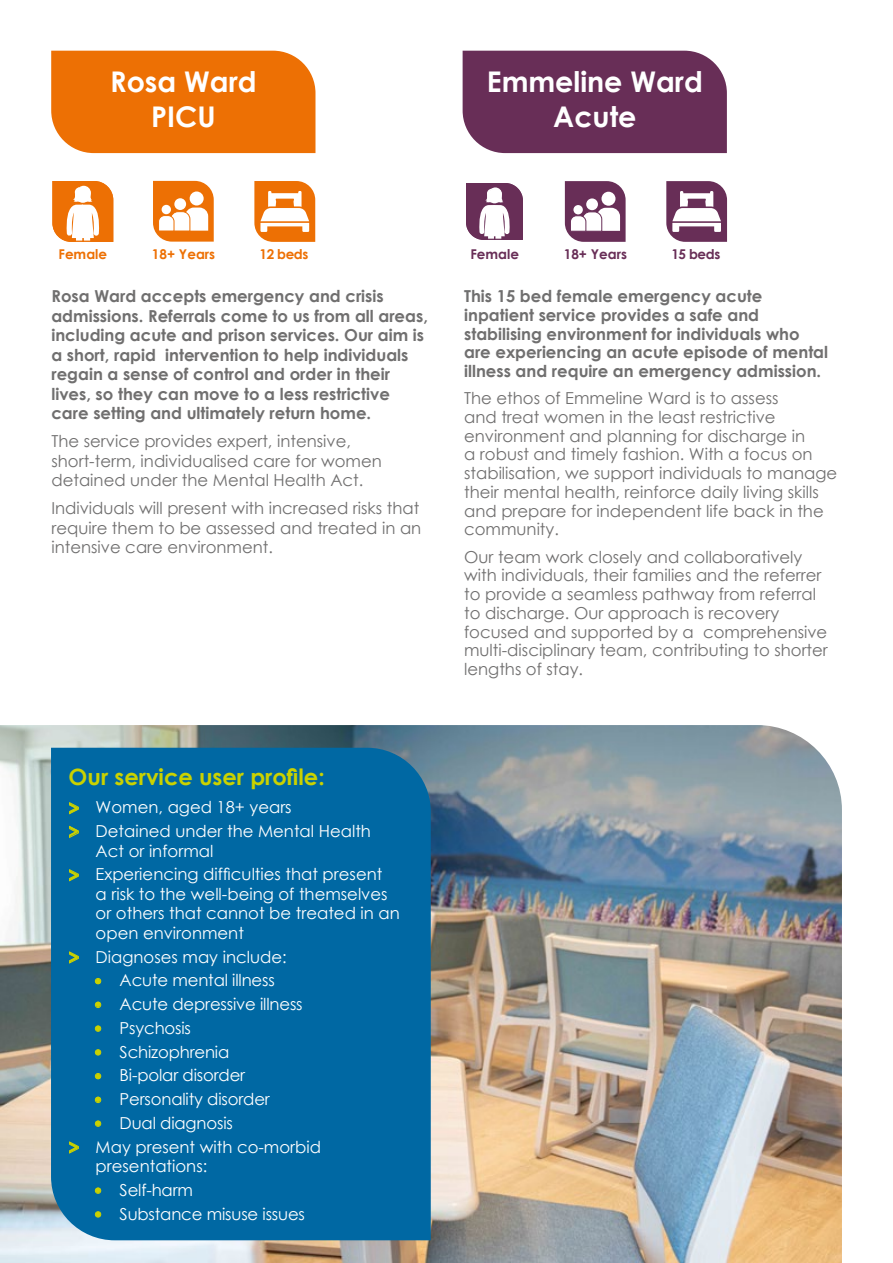
<style>
.page{position:relative;width:893px;height:1263px;background:#fff}
.page>*{position:absolute;margin:0;border:0;box-sizing:border-box;transform-origin:0 0}
.t1{font:700 28.5px/35.5px "Century Gothic";color:#fff;text-align:center}
.t2{font:700 22.5px "Century Gothic";color:#cad200}
.t3{font:16.5px/18.8px "Century Gothic";color:#706f6f}
.t4{font:700 16.5px/19.5px "Century Gothic";color:#706f6f}
.t5{font:16.5px/23.7px "Century Gothic";color:#fff}
.t6{font:700 13.5px "Century Gothic";color:#ed7004}
.t7{font:700 13.5px "Century Gothic";color:#682e57}
.s1{font-weight:700;font-size:18px;color:#cad200}
</style>
<div class="page">
<img style="left:0;top:725px;width:842px;height:538px">
<div style="left:51px;top:748px;width:380px;height:492px;background:#0068a3"></div>
<svg style="left:254px;top:181px;width:61px;height:61px"></svg>
<svg style="left:52px;top:181px;width:61px;height:61px"></svg>
<svg style="left:153px;top:181px;width:61px;height:61px"></svg>
<div style="left:162px;top:205px;width:9px;height:9px;background:#fff;border-radius:50%"></div>
<div style="left:51px;top:51px;width:264px;height:102px;background:#ed7004"></div>
<svg style="left:666px;top:181px;width:61px;height:61px"></svg>
<svg style="left:466px;top:183px;width:57px;height:57px"></svg>
<svg style="left:565px;top:181px;width:61px;height:61px"></svg>
<div style="left:573px;top:205px;width:10px;height:9px;background:#fff;border-radius:50%"></div>
<div style="left:463px;top:51px;width:264px;height:102px;background:#682e57"></div>
<h1 class="t1" style="left:110px;top:62px;width:148px">Rosa Ward<br>PICU</h1>
<h1 class="t1" style="left:67px;top:80px;width:194px">Acute Service</h1>
<h1 class="t1" style="left:487px;top:62px;width:218px">Emmeline Ward<br>Acute</h1>
<p class="t6" style="left:59px;top:244px;width:50px">Female</p>
<p class="t6" style="left:152px;top:244px;width:65px">18+ Years</p>
<p class="t6" style="left:260px;top:244px;width:50px">12 beds</p>
<p class="t4" style="left:51px;top:285px;width:378px">Rosa Ward accepts emergency and crisis admissions. Referrals come to us from all areas, including acute and prison services. Our aim is a short, rapid intervention to help individuals regain a sense of control and order in their lives, so they can move to a less restrictive care setting and ultimately return home.</p>
<p class="t3" style="left:51px;top:431px;width:332px;line-height:19.5px">The service provides expert, intensive, short-term, individualised care for women detained under the Mental Health Act.</p>
<p class="t3" style="left:51px;top:498px;width:371px;line-height:19.5px">Individuals will present with increased risks that require them to be assessed and treated in an intensive care environment.</p>
<h2 class="t2" style="left:69px;top:760px;width:258px">Our service user profile:</h2>
<p class="t5" style="left:69px;top:795px;width:304px"><span class="s1">&gt;</span> Women, aged 18+ years<br><span class="s1">&gt;</span> Detained under the Mental Health</p>
<p class="t5" style="left:69px;top:838px;width:315px;text-indent:27px">Act or informal<br><span class="s1">&gt;</span> Experiencing difficulties that present</p>
<p class="t5" style="left:96px;top:884px;width:306px;line-height:19.5px">a risk to the well-being of themselves or others that cannot be treated in an open environment</p>
<p class="t5" style="left:69px;top:944px;width:220px"><span class="s1">&gt;</span> Diagnoses may include:</p>
<p class="t5" style="left:93px;top:968px;width:184px"><span class="s1">•</span> Acute mental illness</p>
<p class="t5" style="left:93px;top:992px;width:211px"><span class="s1">•</span> Acute depressive illness</p>
<p class="t5" style="left:93px;top:1016px;width:100px"><span class="s1">•</span> Psychosis</p>
<p class="t5" style="left:93px;top:1039px;width:138px"><span class="s1">•</span> Schizophrenia</p>
<p class="t5" style="left:93px;top:1063px;width:154px"><span class="s1">•</span> Bi-polar disorder</p>
<p class="t5" style="left:93px;top:1087px;width:179px"><span class="s1">•</span> Personality disorder</p>
<p class="t5" style="left:69px;top:1111px;width:254px;text-indent:24px"><span class="s1">•</span> Dual diagnosis<br><span class="s1">&gt;</span> May present with co-morbid</p>
<p class="t5" style="left:96px;top:1154px;width:113px">presentations:</p>
<p class="t5" style="left:93px;top:1178px;width:102px"><span class="s1">•</span> Self-harm</p>
<p class="t5" style="left:93px;top:1201px;width:214px"><span class="s1">•</span> Substance misuse issues</p>
<p class="t7" style="left:470px;top:244px;width:50px">Female</p>
<p class="t7" style="left:564px;top:244px;width:65px">18+ Years</p>
<p class="t7" style="left:671px;top:244px;width:50px">15 beds</p>
<p class="t4" style="left:464px;top:286px;width:365px;line-height:18.8px">This 15 bed female emergency acute inpatient service provides a safe and stabilising environment for individuals who are experiencing an acute episode of mental illness and require an emergency admission.</p>
<p class="t3" style="left:464px;top:389px;width:375px">The ethos of Emmeline Ward is to assess<br>and treat women in the least restrictive environment and planning for discharge in<br>a robust and timely fashion. With a focus on stabilisation, we support individuals to manage their mental health, reinforce daily living skills and prepare for independent life back in the community.</p>
<p class="t3" style="left:464px;top:547px;width:365px">Our team work closely and collaboratively with individuals, their families and the referrer to provide a seamless pathway from referral to discharge. Our approach is recovery focused and supported by a comprehensive multi-disciplinary team, contributing to shorter lengths of stay.</p>
</div>
